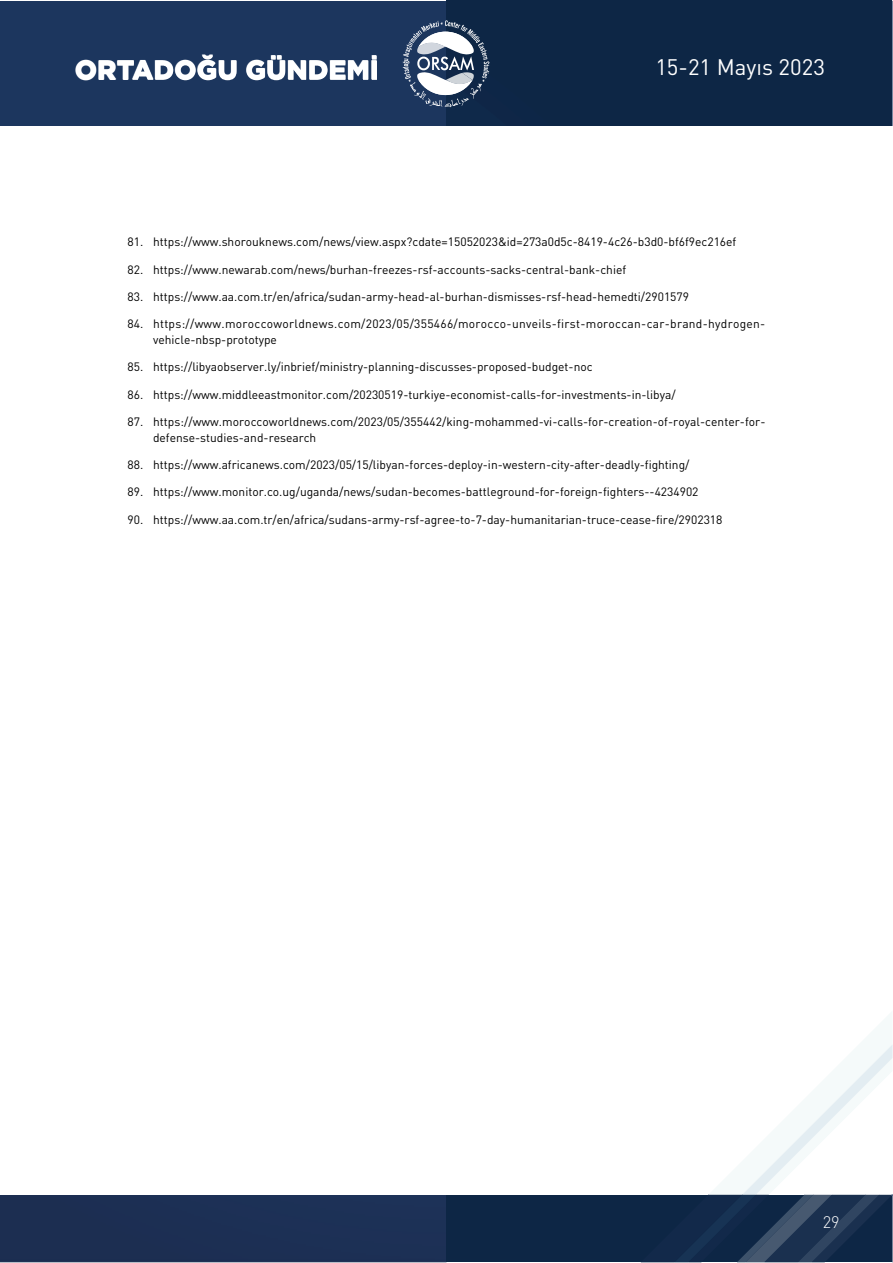
<style>
.page{position:relative;width:893px;height:1263px;background:#fff}
.page>*{position:absolute;margin:0;border:0;box-sizing:border-box;transform-origin:0 0}
.t1{font:900 27px "Gotham";color:#fff}
.t2{font:22.2px "DIN";color:#fff}
.t3{font:300 16.5px "DI Nbek";color:#fff}
.t4{font:12px/16.5px "DIN";color:#000}
.t5{font:12px/16.5px "DIN";letter-spacing:.025em;color:#000}
</style>
<div class="page">
<img style="left:0;top:1px;width:446px;height:1261px">
<div style="left:446px;top:2px;width:360px;height:124px;background:#0d2645"></div>
<div style="left:446px;top:35px;width:329px;height:1224px;background:#0d2645"></div>
<div style="left:446px;top:55px;width:313px;height:1190px;background:#0d2645"></div>
<div style="left:446px;top:86px;width:282px;height:1133px;background:#0d2645"></div>
<div style="left:446px;top:106px;width:267px;height:1100px;background:#0d2645"></div>
<div style="left:0;top:126px;width:893px;height:1068px;background:#fff"></div>
<svg style="left:641px;top:1044px;width:252px;height:218px"></svg>
<svg style="left:132px;top:55px;width:104px;height:25px"></svg>
<svg style="left:246px;top:56px;width:131px;height:24px"></svg>
<svg style="left:403px;top:20px;width:86px;height:87px"></svg>
<h1 class="t1" style="left:75px;top:51px;width:305px">ORTADOĞU GÜNDEMİ</h1>
<h2 class="t2" style="left:655px;top:52px;width:171px">15-21 Mayıs 2023</h2>
<p class="t4" style="left:128px;top:233px;width:610px">81. https://www.shorouknews.com/news/view.aspx?cdate=15052023&amp;id=273a0d5c-8419-4c26-b3d0-bf6f9ec216ef</p>
<p class="t4" style="left:128px;top:260px;width:500px">82. https://www.newarab.com/news/burhan-freezes-rsf-accounts-sacks-central-bank-chief</p>
<p class="t4" style="left:128px;top:287px;width:563px">83. https://www.aa.com.tr/en/africa/sudan-army-head-al-burhan-dismisses-rsf-head-hemedti/2901579</p>
<p class="t5" style="left:153px;top:315px;width:614px;text-indent:-26px">84. https://www.moroccoworldnews.com/2023/05/355466/morocco-unveils-first-moroccan-car-brand-hydrogen&shy;vehicle-nbsp-prototype</p>
<p class="t4" style="left:128px;top:358px;width:467px">85. https://libyaobserver.ly/inbrief/ministry-planning-discusses-proposed-budget-noc</p>
<p class="t4" style="left:128px;top:385px;width:550px">86. https://www.middleeastmonitor.com/20230519-turkiye-economist-calls-for-investments-in-libya/</p>
<p class="t4" style="left:153px;top:413px;width:614px;text-indent:-26px">87. https://www.moroccoworldnews.com/2023/05/355442/king-mohammed-vi-calls-for-creation-of-royal-center-for&shy;defense-studies-and-research</p>
<p class="t4" style="left:128px;top:456px;width:563px">88. https://www.africanews.com/2023/05/15/libyan-forces-deploy-in-western-city-after-deadly-fighting/</p>
<p class="t4" style="left:128px;top:483px;width:572px">89. https://www.monitor.co.ug/uganda/news/sudan-becomes-battleground-for-foreign-fighters--4234902</p>
<p class="t4" style="left:128px;top:510px;width:596px">90. https://www.aa.com.tr/en/africa/sudans-army-rsf-agree-to-7-day-humanitarian-truce-cease-fire/2902318</p>
<h3 class="t3" style="left:823px;top:1212px;width:18px">29</h3>
</div>
